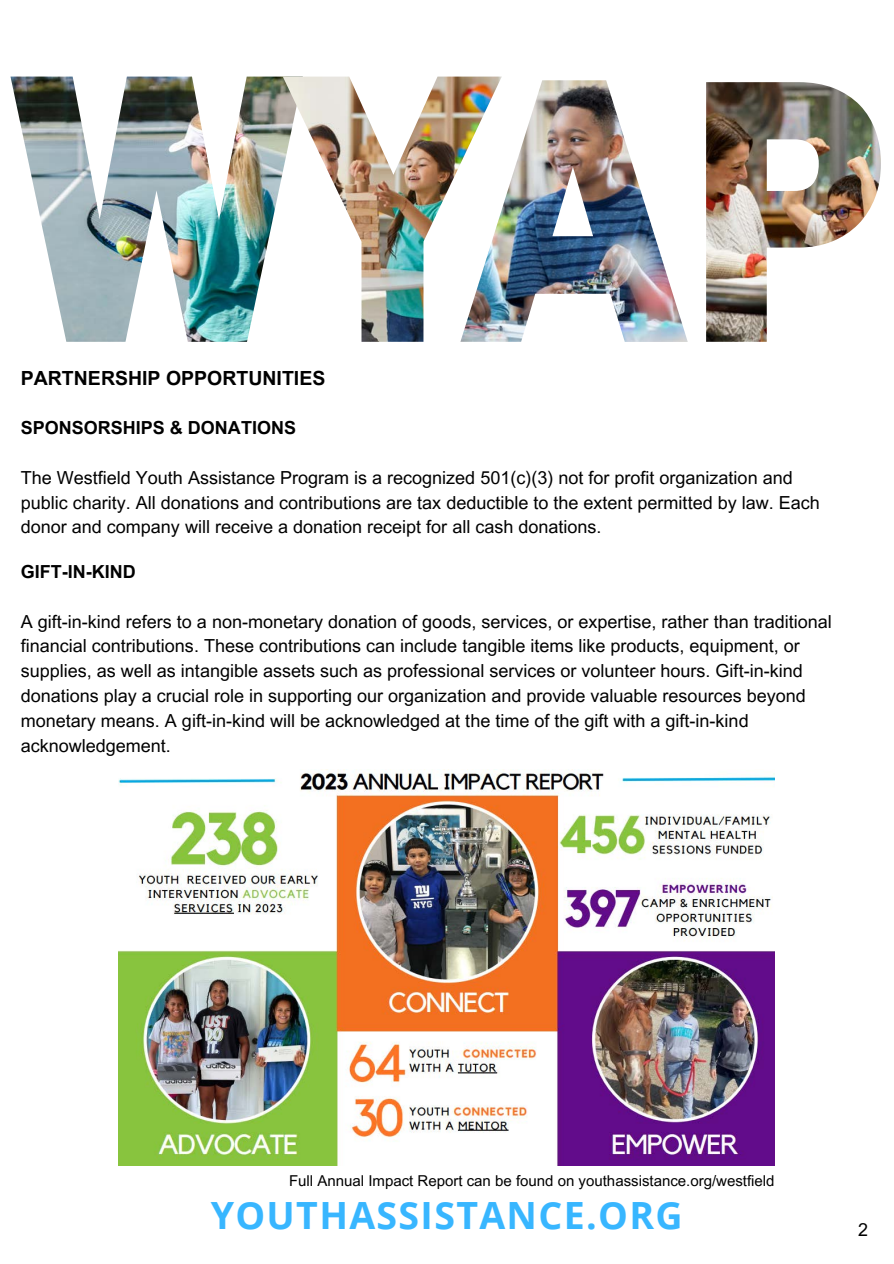
<style>
.page{position:relative;width:894px;height:1264px;background:#fff}
.page>*{position:absolute;margin:0;border:0;box-sizing:border-box;transform-origin:0 0}
.t1{font:700 37.5px "Open Sans";letter-spacing:.035em;color:#38b6ff}
.t2{font:700 19.5px "Arial MT Pro";color:#000}
.t3{font:18px/24.8px "Arial MT Pro";color:#000}
.t4{font:700 18px "Arial MT Pro";color:#000}
.t5{font:15px "Arial MT Pro";color:#000}
</style>
<div class="page">
<img style="left:10px;top:77px;width:273px;height:264px">
<img style="left:283px;top:77px;width:218px;height:264px">
<img style="left:460px;top:80px;width:227px;height:261px">
<img style="left:706px;top:82px;width:174px;height:259px">
<img style="left:119px;top:769px;width:655px;height:396px">
<h2 class="t2" style="left:21px;top:370px;width:306px">PARTNERSHIP OPPORTUNITIES</h2>
<h3 class="t4" style="left:21px;top:421px;width:277px">SPONSORSHIPS &amp; DONATIONS</h3>
<p class="t3" style="left:21px;top:467px;width:800px">The Westfield Youth Assistance Program is a recognized 501(c)(3) not for profit organization and public charity. All donations and contributions are tax deductible to the extent permitted by law. Each donor and company will receive a donation receipt for all cash donations.</p>
<h2 class="t4" style="left:21px;top:565px;width:116px">GIFT-IN-KIND</h2>
<h3 class="t3" style="left:21px;top:611px;width:812px">A gift-in-kind refers to a non-monetary donation of goods, services, or expertise, rather than traditional financial contributions. These contributions can include tangible items like products, equipment, or supplies, as well as intangible assets such as professional services or volunteer hours. Gift-in-kind donations play a crucial role in supporting our organization and provide valuable resources beyond monetary means. A gift-in-kind will be acknowledged at the time of the gift with a gift-in-kind acknowledgement.</h3>
<p class="t5" style="left:289px;top:1175px;width:487px">Full Annual Impact Report can be found on youthassistance.org/westfield</p>
<p class="t1" style="left:210px;top:1188px;width:473px">YOUTHASSISTANCE.ORG</p>
<h1 class="t3" style="left:857px;top:1219px;width:12px">2</h1>
</div>
